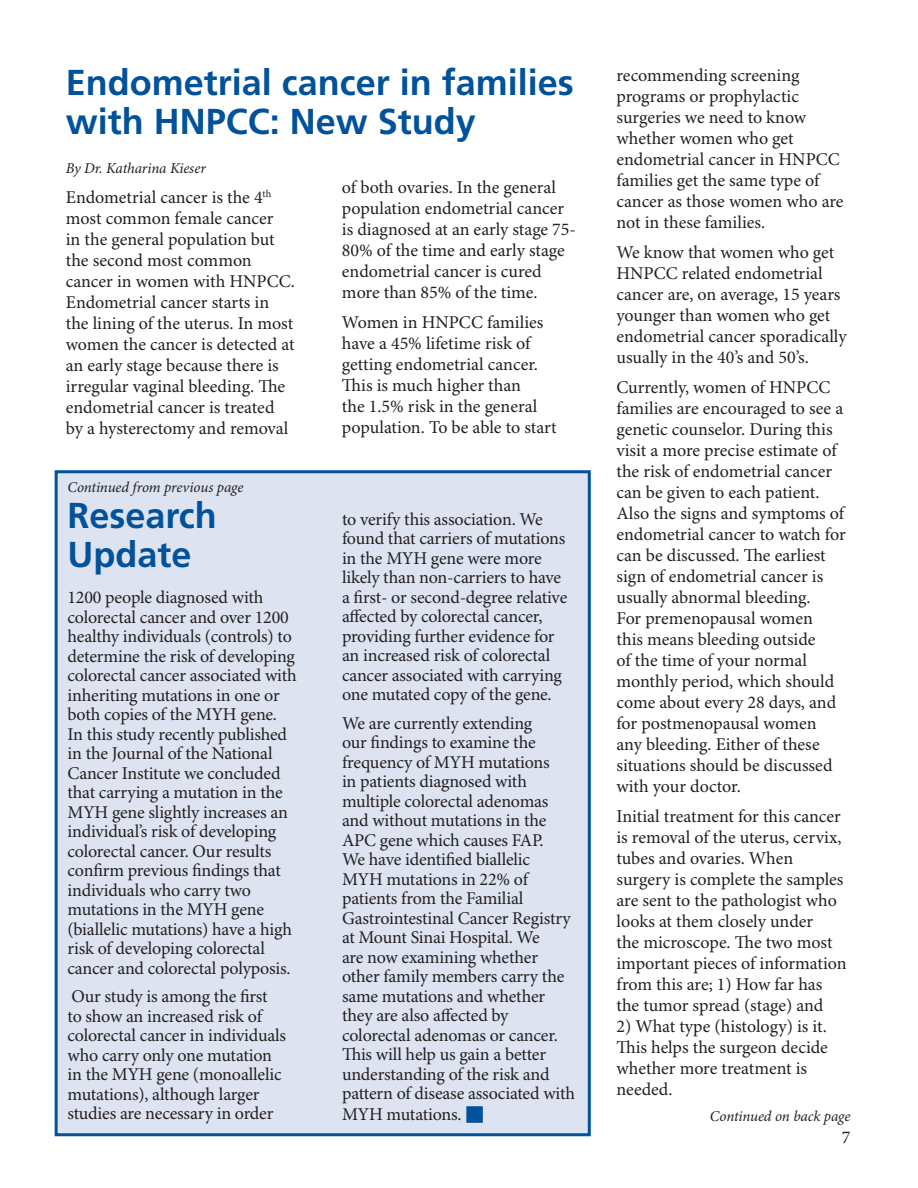
<style>
.page{position:relative;width:918px;height:1188px;background:#fff}
.page>*{position:absolute;margin:0;border:0;box-sizing:border-box;transform-origin:0 0}
.t1{font:700 36px/39px "Frutiger";color:#01529b}
.t2{font:18px/21px "Minion Pro";letter-spacing:-.005em;color:#231f20}
.t3{font:italic 15px "Minion Pro";letter-spacing:-.01em;color:#231f20}
</style>
<div class="page">
<div style="left:56px;top:472px;width:533px;height:663px;background:#dee3f1"></div>
<div style="left:55px;top:470px;width:536px;height:666px;border:3px solid #01529b"></div>
<h1 class="t1" style="left:66px;top:63px;width:510px">Endometrial cancer in families with HNPCC: New Study</h1>
<p class="t2" style="left:616px;top:65px;width:229px">recommending screening programs or prophylactic surgeries we need to know whether women who get endometrial cancer in HNPCC families get the same type of cancer as those women who are not in these families.</p>
<p class="t2" style="left:616px;top:242px;width:232px">We know that women who get<br>HNPCC related endometrial cancer are, on average, 15 years younger than women who get endometrial cancer sporadically usually in the 40’s and 50’s.</p>
<p class="t2" style="left:616px;top:377px;width:231px">Currently, women of HNPCC families are encouraged to see a genetic counselor. During this visit a more precise estimate of the risk of endometrial cancer can be given to each patient.<br>Also the signs and symptoms of endometrial cancer to watch for can be discussed. The earliest sign of endometrial cancer is usually abnormal bleeding.<br>For premenopausal women<br>this means bleeding outside<br>of the time of your normal monthly period, which should come about every 28 days, and for postmenopausal women any bleeding. Either of these situations should be discussed with your doctor.</p>
<p class="t2" style="left:616px;top:806px;width:232px">Initial treatment for this cancer is removal of the uterus, cervix, tubes and ovaries. When surgery is complete the samples are sent to the pathologist who looks at them closely under<br>the microscope. The two most important pieces of information from this are; 1) How far has the tumor spread (stage) and</p>
<p class="t2" style="left:616px;top:1016px;width:213px">2) What type (histology) is it.<br>This helps the surgeon decide whether more treatment is needed.</p>
<p class="t3" style="left:66px;top:160px;width:142px">By Dr. Katharina Kieser</p>
<p class="t2" style="left:66px;top:188px;width:231px">Endometrial cancer is the 4<sup>th </sup>most common female cancer<br>in the general population but the second most common cancer in women with HNPCC.<br>Endometrial cancer starts in the lining of the uterus. In most women the cancer is detected at an early stage because there is irregular vaginal bleeding. The endometrial cancer is treated by a hysterectomy and removal</p>
<p class="t2" style="left:342px;top:178px;width:235px">of both ovaries. In the general population endometrial cancer is diagnosed at an early stage 75-<br>80% of the time and early stage endometrial cancer is cured more than 85% of the time.</p>
<p class="t2" style="left:342px;top:313px;width:216px">Women in HNPCC families have a 45% lifetime risk of getting endometrial cancer.<br>This is much higher than<br>the 1.5% risk in the general population. To be able to start</p>
<p class="t3" style="left:68px;top:479px;width:178px">Continued from previous page</p>
<h1 class="t1" style="left:68px;top:496px;width:151px">Research<br>Update</h1>
<p class="t2" style="left:342px;top:510px;width:227px;line-height:19.5px">to verify this association. We found that carriers of mutations in the MYH gene were more likely than non-carriers to have a first- or second-degree relative affected by colorectal cancer, providing further evidence for an increased risk of colorectal cancer associated with carrying one mutated copy of the gene.</p>
<p class="t2" style="left:342px;top:714px;width:235px;line-height:19.5px">We are currently extending<br>our findings to examine the frequency of MYH mutations<br>in patients diagnosed with multiple colorectal adenomas and without mutations in the<br>APC gene which causes FAP.<br>We have identified biallelic<br>MYH mutations in 22% of patients from the Familial<br>Gastrointestinal Cancer Registry at Mount Sinai Hospital. We<br>are now examining whether other family members carry the same mutations and whether they are also affected by colorectal adenomas or cancer.<br>This will help us gain a better understanding of the risk and pattern of disease associated with<br>MYH mutations.</p>
<p class="t2" style="left:68px;top:589px;width:231px;line-height:19.5px">1200 people diagnosed with colorectal cancer and over 1200 healthy individuals (controls) to determine the risk of developing colorectal cancer associated with inheriting mutations in one or both copies of the MYH gene.<br>In this study recently published in the Journal of the National<br>Cancer Institute we concluded that carrying a mutation in the<br>MYH gene slightly increases an individual’s risk of developing colorectal cancer. Our results confirm previous findings that individuals who carry two mutations in the MYH gene (biallelic mutations) have a high risk of developing colorectal cancer and colorectal polyposis.</p>
<p class="t2" style="left:68px;top:988px;width:220px;line-height:19.5px">Our study is among the first<br>to show an increased risk of colorectal cancer in individuals who carry only one mutation in the MYH gene (monoallelic mutations), although larger studies are necessary in order</p>
<p class="t3" style="left:710px;top:1107px;width:142px">Continued on back page</p>
<p class="t2" style="left:842px;top:1127px;width:10px">7</p>
</div>
